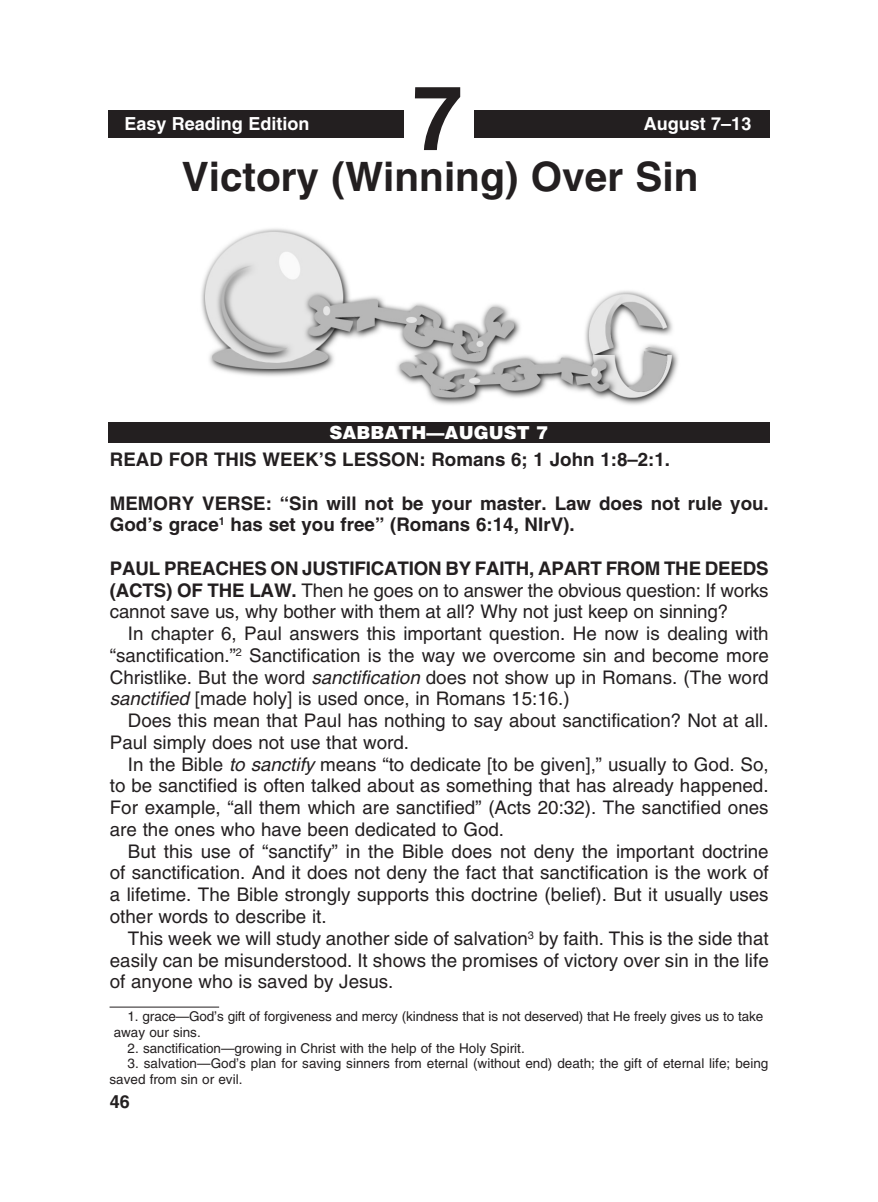
<style>
.page{position:relative;width:878px;height:1202px;background:#fff}
.page>*{position:absolute;margin:0;border:0;box-sizing:border-box;transform-origin:0 0}
.t1{font:700 90px "Helvetica";color:#231f20}
._0-Lesson_Title{font:700 40.5px "Helvetica";color:#231f20}
._1-Body{font:18.75px/21.8px "Helvetica";color:#231f20;text-align:justify}
._1-Body-2{font:700 18.75px/21.8px "Helvetica";color:#231f20}
.t2{font:700 18px "Helvetica";color:#fff}
.t3{font:900 18px "Helvetica";color:#fff}
.t4{font:700 18px "Helvetica";color:#231f20}
._7-footnotes{font:13.5px/15.8px "Helvetica";color:#231f20}
._6-Footnotes_rule{font:13.5px "Helvetica";letter-spacing:-.01em;color:#231f20}
.s1{font-weight:700}
.s2{font-style:italic}
</style>
<div class="page">
<div style="left:108px;top:111px;width:662px;height:27px;background:#231f20"></div>
<div style="left:108px;top:110px;width:662px;height:27px;background:#231f20"></div>
<div style="left:404px;top:72px;width:70px;height:79px;background:#fff"></div>
<div style="left:108px;top:422px;width:661px;height:21px;background:#231f20"></div>
<img style="left:201px;top:228px;width:477px;height:177px">
<hr style="left:110px;top:1006px;width:109px;height:1px;background:#231f20">
<p class="t2" style="left:124px;top:113px;width:187px">Easy Reading Edition</p>
<h1 class="t1" style="left:412px;top:63px;width:52px">1</h1>
<p class="t1" style="left:412px;top:63px;width:52px">7</p>
<p class="t2" style="left:643px;top:113px;width:109px">August 7–13</p>
<p class="t2" style="left:712px;top:113px;width:41px">Date</p>
<p class="_0-Lesson_Title" style="left:182px;top:152px;width:518px">Victory (Winning) Over Sin</p>
<p class="t3" style="left:329px;top:420px;width:220px">SABBATH—AUGUST 7</p>
<p class="t3" style="left:354px;top:422px;width:171px">SABBATH—DATE</p>
<p class="_1-Body-2" style="left:110px;top:448px;width:562px">READ FOR THIS WEEK’S LESSON: Romans 6; 1 John 1:8–2:1.</p>
<p class="_1-Body-2" style="left:110px;top:492px;width:660px">MEMORY VERSE: “Sin will not be your master. Law does not rule you.<br>God’s grace<sup>1</sup> has set you free” (Romans 6:14, NIrV).</p>
<p class="_1-Body" style="left:110px;top:557px;width:660px"><span class="s1">PAUL PREACHES ON JUSTIFICATION BY FAITH, APART FROM THE DEEDS (ACTS) OF THE LAW.</span> Then he goes on to answer the obvious question: If works cannot save us, why bother with them at all? Why not just keep on sinning?</p>
<p class="_1-Body" style="left:110px;top:622px;width:660px;text-indent:18px">In chapter 6, Paul answers this important question. He now is dealing with “sanctification.”<sup>2</sup> Sanctification is the way we overcome sin and become more Christlike. But the word <span class="s2">sanctification</span> does not show up in Romans. (The word <span class="s2">sanctified</span> [made holy] is used once, in Romans 15:16.)</p>
<p class="_1-Body" style="left:110px;top:709px;width:657px;text-indent:18px">Does this mean that Paul has nothing to say about sanctification? Not at all.<br>Paul simply does not use that word.</p>
<p class="_1-Body" style="left:110px;top:753px;width:660px;text-align:left;text-indent:18px">In the Bible <span class="s2">to sanctify</span> means “to dedicate [to be given],” usually to God. So, to be sanctified is often talked about as something that has already happened.<br>For example, “all them which are sanctified” (Acts 20:32). The sanctified ones are the ones who have been dedicated to God.</p>
<p class="_1-Body" style="left:110px;top:840px;width:660px;text-indent:18px">But this use of “sanctify” in the Bible does not deny the important doctrine of sanctification. And it does not deny the fact that sanctification is the work of a lifetime. The Bible strongly supports this doctrine (belief). But it usually uses other words to describe it.</p>
<p class="_1-Body" style="left:110px;top:927px;width:660px;text-indent:18px">This week we will study another side of salvation<sup>3</sup> by faith. This is the side that easily can be misunderstood. It shows the promises of victory over sin in the life of anyone who is saved by Jesus.</p>
<p class="_6-Footnotes_rule" style="left:128px;top:1008px;width:637px">1. grace—God’s gift of forgiveness and mercy (kindness that is not deserved) that He freely gives us to take</p>
<p class="_7-footnotes" style="left:114px;top:1024px;width:86px">away our sins.</p>
<p class="_7-footnotes" style="left:128px;top:1039px;width:396px">2. sanctification—growing in Christ with the help of the Holy Spirit.</p>
<p class="_7-footnotes" style="left:110px;top:1055px;width:660px;text-indent:18px">3. salvation—God’s plan for saving sinners from eternal (without end) death; the gift of eternal life; being saved from sin or evil.</p>
<p class="t4" style="left:110px;top:1090px;width:22px">46</p>
</div>
